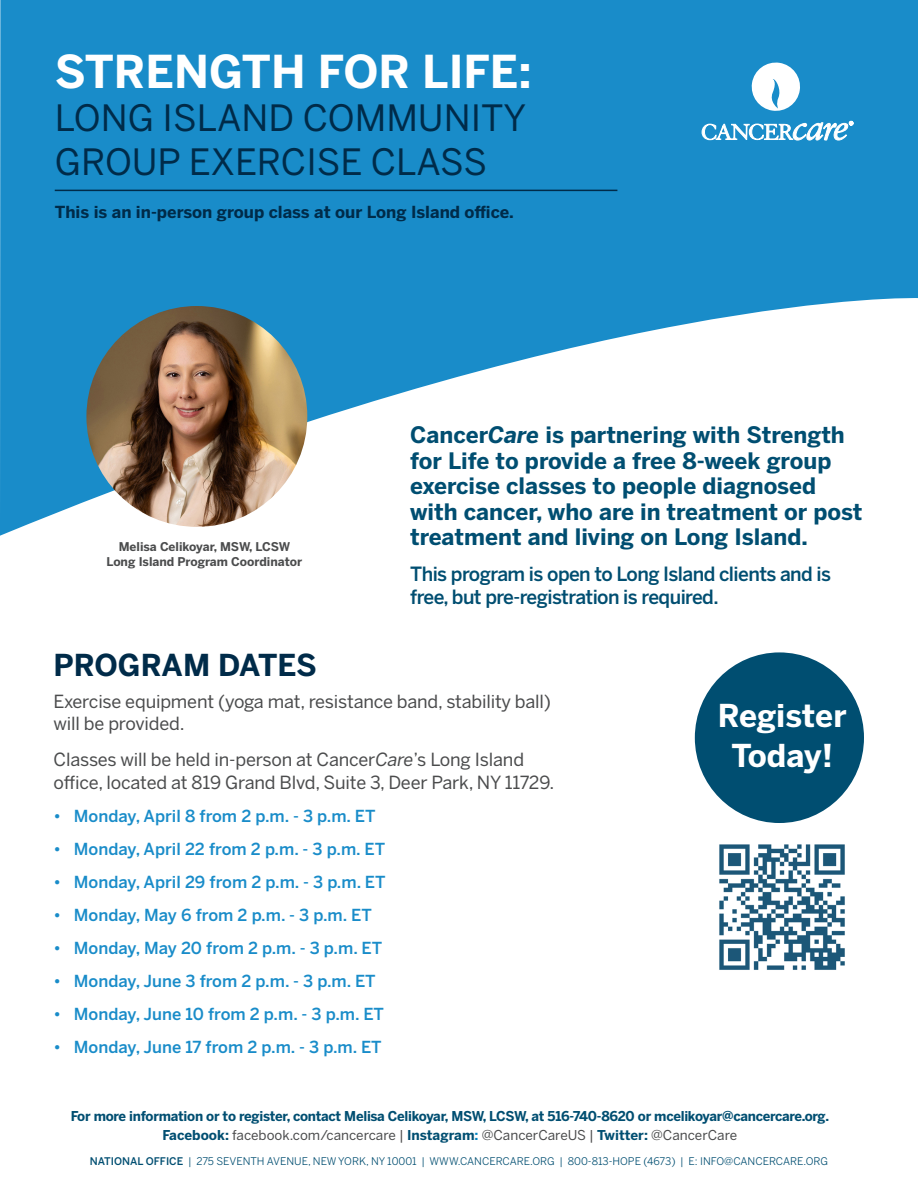
<style>
.page{position:relative;width:918px;height:1188px;background:#fff}
.page>*{position:absolute;margin:0;border:0;box-sizing:border-box;transform-origin:0 0}
.t1{font:700 45px "Benton Sans";color:#fff}
.t2{font:36px/43.5px "Benton Sans";color:#002b49}
.t3{font:700 31.35px "Benton Sans";color:#fff}
.t4{font:700 30px "Benton Sans";letter-spacing:-.005em;color:#002b49}
.Main_Intro{font:700 22.5px/25.5px "Benton Sans";color:#004e71}
.t5{font:500 19.5px/22.5px "Benton Sans";letter-spacing:-.03em;color:#004e71}
.t6{font:18px/22.5px "Benton Sans";letter-spacing:-.01em;color:#4b4c4d}
.t7{font:500 16.5px "Benton Sans";color:#198cc9}
.Main_Intro-2{font:700 16.5px "Benton Sans";color:#002b49}
.Leadder{font:700 13.5px "Benton Sans";letter-spacing:-.02em;color:#004e71}
.Leadder-2{font:13.5px "Benton Sans";color:#4b4c4d}
.Main_Intro-3{font:700 12px/15px "Benton Sans";color:#4b4c4d;text-align:center}
.t8{font:10.5px "Benton Sans";color:#004e71}
.s1{font-style:italic}
.s2{font-weight:700;color:#004e71}
.s3{font-weight:700;color:#0084c2}
.s4{font-weight:500}
</style>
<div class="page">
<svg style="left:0;top:0;width:918px;height:536px;fill:#198cc9"></svg>
<svg style="left:750px;top:61px;width:52px;height:52px"></svg>
<svg style="left:702px;top:121px;width:151px;height:19px"></svg>
<img style="left:86px;top:306px;width:221px;height:221px;border-radius:110px">
<hr style="left:55px;top:190px;width:562px;height:1px;background:#002b49">
<div style="left:695px;top:652px;width:169px;height:171px;background:#004e71;border-radius:50%"></div>
<img style="left:719px;top:844px;width:126px;height:126px">
<p class="t1" style="left:55px;top:45px;width:478px">STRENGTH FOR LIFE:</p>
<p class="t2" style="left:55px;top:96px;width:473px">LONG ISLAND COMMUNITY<br>GROUP EXERCISE CLASS</p>
<p class="Main_Intro-2" style="left:55px;top:203px;width:460px">This is an in-person group class at our Long Island office.</p>
<p class="Main_Intro-3" style="left:107px;top:539px;width:197px">Melisa Celikoyar, MSW, LCSW<br>Long Island Program Coordinator</p>
<p class="t4" style="left:53px;top:647px;width:265px">PROGRAM DATES</p>
<p class="Main_Intro" style="left:410px;top:422px;width:454px">Cancer<span class="s1">Care</span> is partnering with Strength for Life to provide a free 8-week group exercise classes to people diagnosed with cancer, who are in treatment or post treatment and living on Long Island.</p>
<p class="t5" style="left:410px;top:563px;width:422px">This program is open to Long Island clients and is free, but pre-registration is required.</p>
<p class="t6" style="left:54px;top:690px;width:499px">Exercise equipment (yoga mat, resistance band, stability ball) will be provided.</p>
<p class="t6" style="left:54px;top:748px;width:502px">Classes will be held in-person at Cancer<span class="s1">Care</span>’s Long Island office, located at 819 Grand Blvd, Suite 3, Deer Park, NY 11729.</p>
<p class="t7" style="left:54px;top:806px;width:323px">• Monday, April 8 from 2 p.m. - 3 p.m. ET</p>
<p class="t7" style="left:54px;top:839px;width:333px">• Monday, April 22 from 2 p.m. - 3 p.m. ET</p>
<p class="t7" style="left:54px;top:872px;width:334px">• Monday, April 29 from 2 p.m. - 3 p.m. ET</p>
<p class="t7" style="left:54px;top:905px;width:320px">• Monday, May 6 from 2 p.m. - 3 p.m. ET</p>
<p class="t7" style="left:54px;top:938px;width:330px">• Monday, May 20 from 2 p.m. - 3 p.m. ET</p>
<p class="t7" style="left:54px;top:971px;width:324px">• Monday, June 3 from 2 p.m. - 3 p.m. ET</p>
<p class="t7" style="left:54px;top:1004px;width:332px">• Monday, June 10 from 2 p.m. - 3 p.m. ET</p>
<p class="t7" style="left:54px;top:1037px;width:330px">• Monday, June 17 from 2 p.m. - 3 p.m. ET</p>
<p class="t3" style="left:718px;top:697px;width:130px">Register</p>
<p class="t3" style="left:732px;top:737px;width:103px">Today!</p>
<p class="Leadder" style="left:71px;top:1108px;width:760px">For more information or to register, contact Melisa Celikoyar, MSW, LCSW, at 516-740-8620 or mcelikoyar@cancercare.org.</p>
<p class="Leadder-2" style="left:162px;top:1127px;width:576px"><span class="s2">Facebook:</span> facebook.com/cancercare | <span class="s2">Instagram</span><span class="s3">:</span> @CancerCareUS | <span class="s2">Twitter:</span> @CancerCare</p>
<p class="t8" style="left:90px;top:1155px;width:740px"><span class="s4">NATIONAL OFFICE</span> | 275 SEVENTH AVENUE, NEW YORK, NY 10001 | WWW.CANCERCARE.ORG | 800-813-HOPE (4673) | E: INFO@CANCERCARE.ORG</p>
</div>
